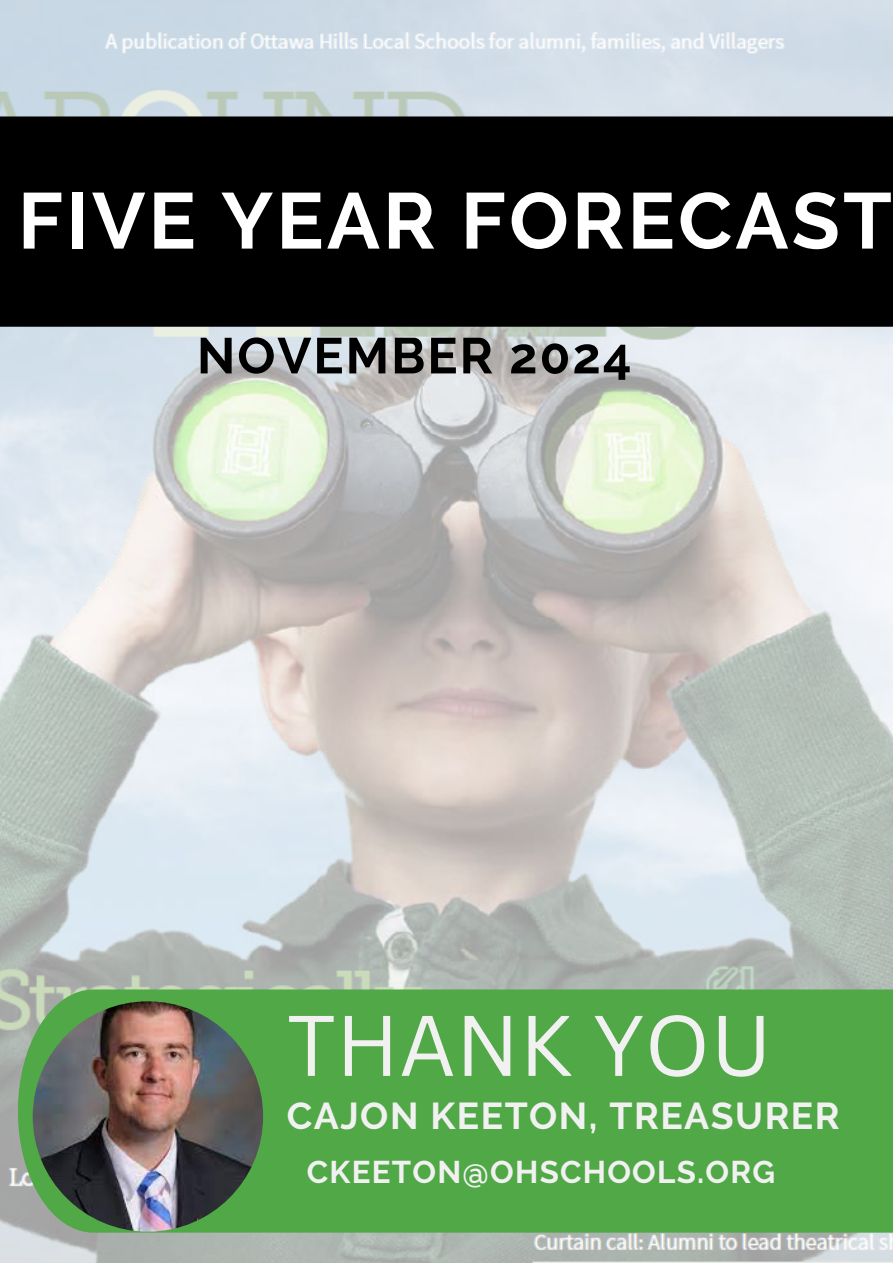
<style>
.page{position:relative;width:893px;height:1264px;background:#fff}
.page>*{position:absolute;margin:0;border:0;box-sizing:border-box;transform-origin:0 0}
.t1{font:83.85px "Canva Sans";color:#f1f1f1}
.t2{font:700 78.9px "Raleway";letter-spacing:.04em;color:#fff}
.t3{font:700 50.25px "Raleway";letter-spacing:.04em;color:#000}
.t4{font:700 37.35px "Raleway";letter-spacing:.04em;color:#f1f1f1}
.t5{font:700 31.35px "Raleway";letter-spacing:.04em;color:#f1f1f1}
</style>
<div class="page">
<img style="left:0;top:0;width:892px;height:1262px">
<div style="left:0;top:116px;width:892px;height:211px;background:#000"></div>
<div style="left:18px;top:989px;width:874px;height:243px;background:#51a847"></div>
<img style="left:33px;top:1001px;width:230px;height:230px;border-radius:50%">
<p class="t2" style="left:18px;top:174px;width:875px">FIVE YEAR FORECAST</p>
<p class="t3" style="left:197px;top:326px;width:436px">NOVEMBER 2024</p>
<p class="t1" style="left:287px;top:986px;width:486px">THANK YOU</p>
<p class="t4" style="left:287px;top:1094px;width:554px">CAJON KEETON, TREASURER</p>
<p class="t5" style="left:307px;top:1153px;width:470px">CKEETON@OHSCHOOLS.ORG</p>
</div>
